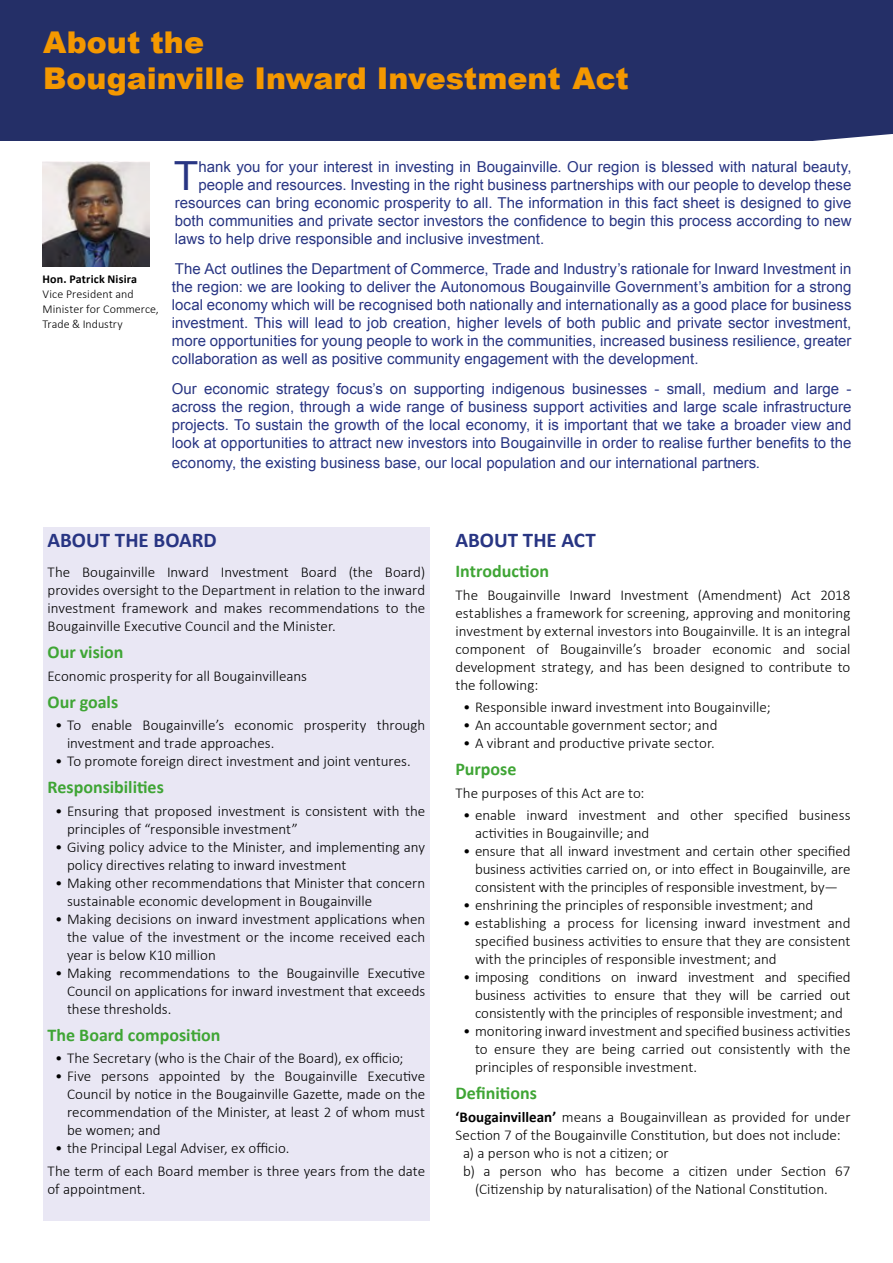
<style>
.page{position:relative;width:893px;height:1263px;background:#fff}
.page>*{position:absolute;margin:0;border:0;box-sizing:border-box;transform-origin:0 0}
.t1{font:40.2px "Arial";color:#283583}
.t2{font:900 30px/36px "Arial";color:#f49800}
.t3{font:700 21px "Calibri";color:#283583}
.t4{font:700 18px "Calibri";color:#3fa535}
.t5{font:300 15px/18px "Calibri";color:#000;text-align:justify}
.t6{font:15px/18px "Arial";letter-spacing:.005em;color:#283583;text-align:justify}
.t7{font:300 12px/14.7px "Calibri";letter-spacing:.005em;color:#000}
.t8{font:700 12px "Calibri";letter-spacing:.015em;color:#000}
.s1{font-weight:700}
</style>
<div class="page">
<div style="left:0;top:0;width:891px;height:141px;background:#242f67"></div>
<hr style="left:891px;top:0;width:2px;height:134px;background:#242f67">
<div style="left:43px;top:527px;width:386px;height:693px;background:#e9e7f4"></div>
<img style="left:42px;top:161px;width:107px;height:105px">
<h2 class="t2" style="left:43px;top:24px;width:587px">About the<br>Bougainville Inward Investment Act</h2>
<p class="t8" style="left:42px;top:272px;width:96px">Hon. Patrick Nisira</p>
<p class="t7" style="left:42px;top:286px;width:118px">Vice President and<br>Minister for Commerce,<br>Trade &amp; Industry</p>
<h1 class="t1" style="left:174px;top:150px;width:26px">T</h1>
<p class="t6" style="left:198px;top:158px;width:655px">hank you for your interest in investing in Bougainville. Our region is blessed with natural beauty,</p>
<p class="t6" style="left:198px;top:176px;width:655px">people and resources. Investing in the right business partnerships with our people to develop these</p>
<p class="t6" style="left:175px;top:194px;width:678px">resources can bring economic prosperity to all. The information in this fact sheet is designed to give</p>
<p class="t6" style="left:175px;top:212px;width:678px">both communities and private sector investors the confidence to begin this process according to new</p>
<p class="t6" style="left:175px;top:230px;width:371px">laws to help drive responsible and inclusive investment.</p>
<p class="t6" style="left:172px;top:260px;width:681px">The Act outlines the Department of Commerce, Trade and Industry’s rationale for Inward Investment in the region: we are looking to deliver the Autonomous Bougainville Government’s ambition for a strong local economy which will be recognised both nationally and internationally as a good place for business investment. This will lead to job creation, higher levels of both public and private sector investment, more opportunities for young people to work in the communities, increased business resilience, greater collaboration as well as positive community engagement with the development.</p>
<p class="t6" style="left:172px;top:380px;width:681px">Our economic strategy focus’s on supporting indigenous businesses - small, medium and large - across the region, through a wide range of business support activities and large scale infrastructure projects. To sustain the growth of the local economy, it is important that we take a broader view and look at opportunities to attract new investors into Bougainville in order to realise further benefits to the</p>
<p class="t6" style="left:172px;top:454px;width:590px">economy, the existing business base, our local population and our international partners.</p>
<h3 class="t3" style="left:48px;top:527px;width:171px">ABOUT THE BOARD</h3>
<p class="t5" style="left:48px;top:563px;width:379px">The Bougainville Inward Investment Board (the Board) provides oversight to the Department in relation to the inward investment framework and makes recommendations to the Bougainville Executive Council and the Minister.</p>
<p class="t4" style="left:48px;top:641px;width:78px">Our vision</p>
<p class="t5" style="left:48px;top:666px;width:261px">Economic prosperity for all Bougainvilleans</p>
<p class="t4" style="left:48px;top:690px;width:72px">Our goals</p>
<p class="t5" style="left:67px;top:716px;width:360px;text-indent:-12px">• To enable Bougainville’s economic prosperity through investment and trade approaches.</p>
<p class="t5" style="left:55px;top:752px;width:357px">• To promote foreign direct investment and joint ventures.</p>
<p class="t4" style="left:48px;top:776px;width:118px">Responsibilities</p>
<p class="t5" style="left:67px;top:801px;width:360px;text-indent:-12px">• Ensuring that proposed investment is consistent with the principles of “responsible investment”</p>
<p class="t5" style="left:67px;top:837px;width:360px;text-indent:-12px">• Giving policy advice to the Minister, and implementing any policy directives relating to inward investment</p>
<p class="t5" style="left:67px;top:873px;width:360px;text-indent:-12px">• Making other recommendations that Minister that concern sustainable economic development in Bougainville</p>
<p class="t5" style="left:67px;top:909px;width:360px;text-indent:-12px">• Making decisions on inward investment applications when the value of the investment or the income received each year is below K10 million</p>
<p class="t5" style="left:67px;top:963px;width:360px;text-indent:-12px">• Making recommendations to the Bougainville Executive Council on applications for inward investment that exceeds these thresholds.</p>
<p class="t4" style="left:48px;top:1023px;width:174px">The Board composition</p>
<p class="t5" style="left:55px;top:1049px;width:350px">• The Secretary (who is the Chair of the Board), ex officio;</p>
<p class="t5" style="left:67px;top:1067px;width:360px;text-indent:-12px">• Five persons appointed by the Bougainville Executive Council by notice in the Bougainville Gazette, made on the recommendation of the Minister, at least 2 of whom must be women; and</p>
<p class="t5" style="left:48px;top:1136px;width:379px;line-height:22.5px;text-indent:8px">• the Principal Legal Adviser, ex officio.<br>The term of each Board member is three years from the date</p>
<p class="t5" style="left:48px;top:1179px;width:99px">of appointment.</p>
<h3 class="t3" style="left:455px;top:527px;width:142px">ABOUT THE ACT</h3>
<p class="t4" style="left:455px;top:560px;width:95px">Introduction</p>
<p class="t5" style="left:455px;top:585px;width:396px">The Bougainville Inward Investment (Amendment) Act 2018 establishes a framework for screening, approving and monitoring investment by external investors into Bougainville. It is an integral component of Bougainville’s broader economic and social development strategy, and has been designed to contribute to the following:</p>
<p class="t5" style="left:463px;top:698px;width:309px">• Responsible inward investment into Bougainville;</p>
<p class="t5" style="left:463px;top:716px;width:256px">• An accountable government sector; and</p>
<p class="t5" style="left:463px;top:734px;width:253px">• A vibrant and productive private sector.</p>
<p class="t4" style="left:455px;top:758px;width:62px">Purpose</p>
<p class="t5" style="left:455px;top:783px;width:190px">The purposes of this Act are to:</p>
<p class="t5" style="left:475px;top:806px;width:377px;text-indent:-12px">• enable inward investment and other specified business activities in Bougainville; and</p>
<p class="t5" style="left:475px;top:842px;width:377px;text-indent:-12px">• ensure that all inward investment and certain other specified business activities carried on, or into effect in Bougainville, are consistent with the principles of responsible investment, by—</p>
<p class="t5" style="left:463px;top:896px;width:352px">• enshrining the principles of responsible investment; and</p>
<p class="t5" style="left:475px;top:914px;width:377px;text-indent:-12px">• establishing a process for licensing inward investment and specified business activities to ensure that they are consistent with the principles of responsible investment; and</p>
<p class="t5" style="left:475px;top:968px;width:377px;text-indent:-12px">• imposing conditions on inward investment and specified business activities to ensure that they will be carried out consistently with the principles of responsible investment; and</p>
<p class="t5" style="left:475px;top:1022px;width:377px;text-indent:-12px">• monitoring inward investment and specified business activities to ensure they are being carried out consistently with the principles of responsible investment.</p>
<p class="t4" style="left:455px;top:1082px;width:83px">Definitions</p>
<p class="t5" style="left:455px;top:1107px;width:396px"><span class="s1">‘Bougainvillean’</span> means a Bougainvillean as provided for under</p>
<p class="t5" style="left:455px;top:1125px;width:387px">Section 7 of the Bougainville Constitution, but does not include:</p>
<p class="t5" style="left:463px;top:1143px;width:207px">a) a person who is not a citizen; or</p>
<p class="t5" style="left:463px;top:1161px;width:389px">b) a person who has become a citizen under Section 67</p>
<p class="t5" style="left:475px;top:1179px;width:354px">(Citizenship by naturalisation) of the National Constitution.</p>
</div>
